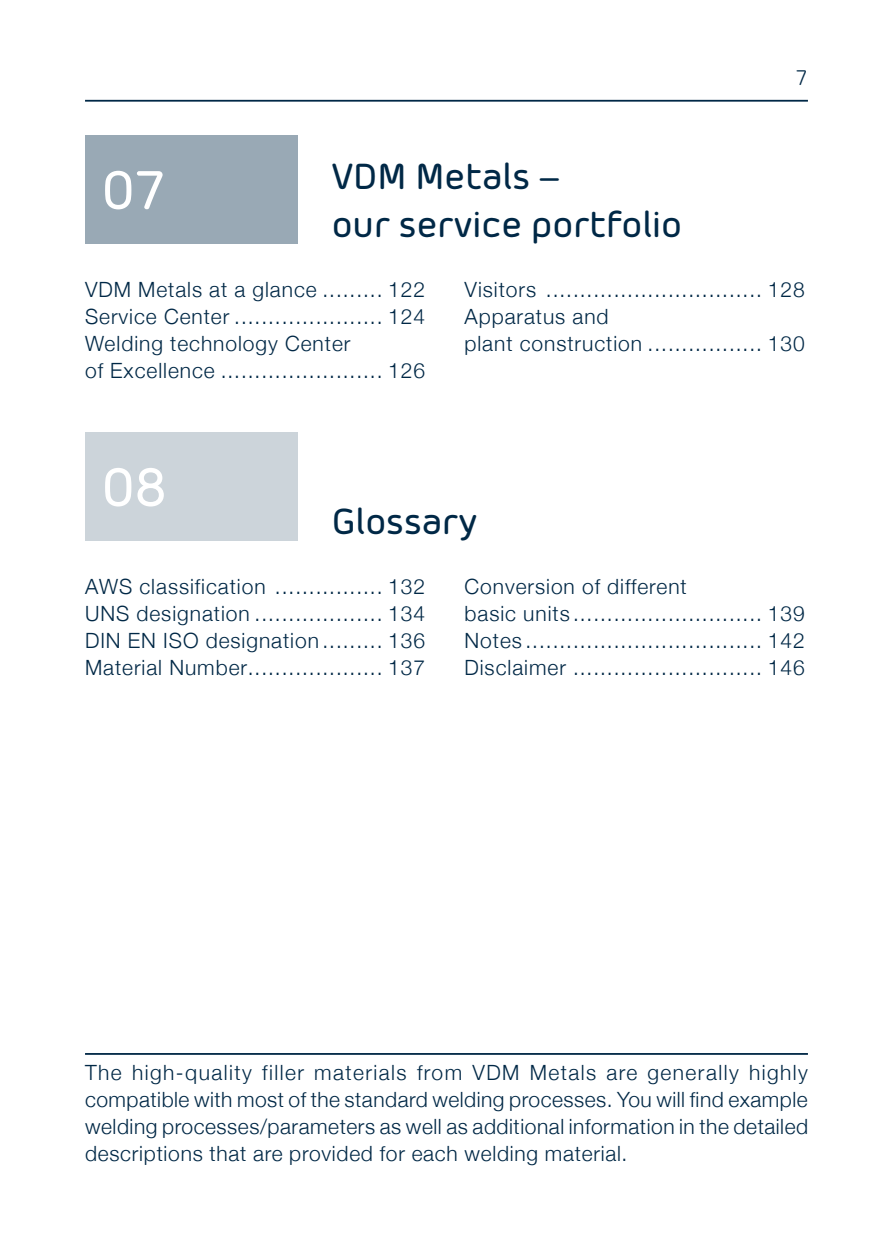
<style>
.page{position:relative;width:893px;height:1259px;background:#fff}
.page>*{position:absolute;margin:0;border:0;box-sizing:border-box;transform-origin:0 0}
.t1{font:500 54px "Morebi Rounded";color:#fff}
.t2{font:500 36px/48px "Morebi Rounded";color:#002846}
.t3{font:300 21px/27px "Helvetica Neue";letter-spacing:.045em;color:#002846}
.t4{font:21px "Morebi Rounded";color:#002846}
</style>
<div class="page">
<hr style="left:85px;top:100px;width:723px;height:2px;background:#002846">
<div style="left:85px;top:135px;width:213px;height:108px;background:#99a9b5"></div>
<div style="left:85px;top:432px;width:213px;height:108px;background:#ccd4da"></div>
<hr style="left:85px;top:1053px;width:723px;height:1px;background:#002846">
<h1 class="t1" style="left:102px;top:151px;width:66px">07</h1>
<h2 class="t2" style="left:332px;top:150px;width:352px">VDM Metals –<br>our service portfolio</h2>
<p class="t4" style="left:796px;top:63px;width:13px">7</p>
<p class="t3" style="left:85px;top:274px;width:342px">VDM Metals at a glance ......... 122<br>Service Center ...................... 124<br>Welding technology Center<br>of Excellence ........................ 126</p>
<p class="t3" style="left:464px;top:275px;width:342px">Visitors ................................ 128<br>Apparatus and<br>plant construction ................. 130</p>
<h1 class="t1" style="left:102px;top:448px;width:66px">08</h1>
<h2 class="t2" style="left:332px;top:495px;width:147px">Glossary</h2>
<p class="t3" style="left:85px;top:572px;width:342px;text-align:justify">AWS classification ................ 132<br>UNS designation ................... 134<br>DIN EN ISO designation ......... 136<br>Material Number.................... 137</p>
<p class="t3" style="left:464px;top:572px;width:342px">Conversion of different<br>basic units............................ 139<br>Notes ................................... 142<br>Disclaimer ............................ 146</p>
<p class="t3" style="left:85px;top:1057px;width:725px;text-align:justify">The high-quality filler materials from VDM Metals are generally highly compatible with most of the standard welding processes. You will find example welding processes/parameters as well as additional information in the detailed descriptions that are provided for each welding material.</p>
</div>
